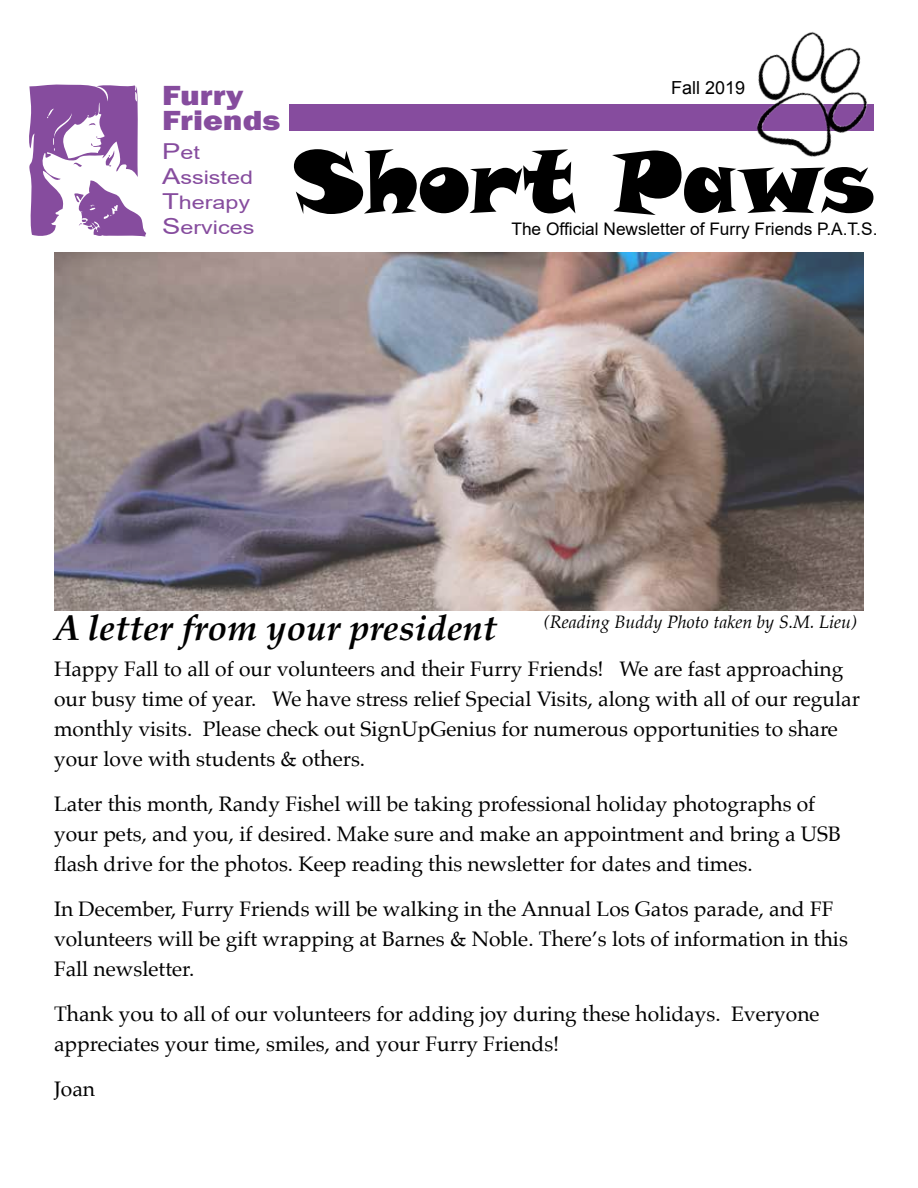
<style>
.page{position:relative;width:918px;height:1188px;background:#fff}
.page>*{position:absolute;margin:0;border:0;box-sizing:border-box;transform-origin:0 0}
.t1{font:86.25px "Snap ITC";color:#000}
.t2{font:italic 700 36px "Palatino";color:#000}
.t3{font:800 28.5px/24.9px "Franklin Gothic";color:#864c9e;scale:1.18 1}
.t4{font:21px/30px "Palatino";color:#000}
.t5{font:18.6px/24.9px "Arial";color:#864c9e;scale:1.25 1}
.t6{font:italic 18px "Palatino";color:#000}
.t7{font:18px "Arial";color:#000}
.t8{font:17.25px "Arial";color:#000}
.s1{font-size:21.9px}
</style>
<div class="page">
<div style="left:289px;top:104px;width:585px;height:27px;background:#864c9e"></div>
<svg style="left:29px;top:84px;width:117px;height:153px"></svg>
<img style="left:757px;top:32px;width:111px;height:125px">
<img style="left:54px;top:252px;width:810px;height:358px">
<h3 class="t3" style="left:162px;top:83px;width:102px">Furry<br>Friends</h3>
<p class="t5" style="left:162px;top:140px;width:75px"><span class="s1">P</span>et<br><span class="s1">A</span>ssisted<br><span class="s1">T</span>herapy<br><span class="s1">S</span>ervices</p>
<p class="t7" style="left:671px;top:76px;width:76px">Fall 2019</p>
<h1 class="t1" style="left:293px;top:125px;width:582px">Short Paws</h1>
<p class="t8" style="left:511px;top:217px;width:368px">The Official Newsletter of Furry Friends P.A.T.S.</p>
<h2 class="t2" style="left:54px;top:598px;width:444px">A letter from your president</h2>
<p class="t6" style="left:544px;top:607px;width:315px">(Reading Buddy Photo taken by S.M. Lieu)</p>
<p class="t4" style="left:54px;top:654px;width:808px">Happy Fall to all of our volunteers and their Furry Friends! We are fast approaching our busy time of year. We have stress relief Special Visits, along with all of our regular monthly visits. Please check out SignUpGenius for numerous opportunities to share your love with students &amp; others.</p>
<p class="t4" style="left:54px;top:789px;width:789px">Later this month, Randy Fishel will be taking professional holiday photographs of your pets, and you, if desired. Make sure and make an appointment and bring a USB flash drive for the photos. Keep reading this newsletter for dates and times.</p>
<p class="t4" style="left:54px;top:894px;width:796px">In December, Furry Friends will be walking in the Annual Los Gatos parade, and FF volunteers will be gift wrapping at Barnes &amp; Noble. There’s lots of information in this<br>Fall newsletter.</p>
<p class="t4" style="left:54px;top:999px;width:767px">Thank you to all of our volunteers for adding joy during these holidays. Everyone appreciates your time, smiles, and your Furry Friends!</p>
<p class="t4" style="left:54px;top:1074px;width:43px">Joan</p>
</div>
